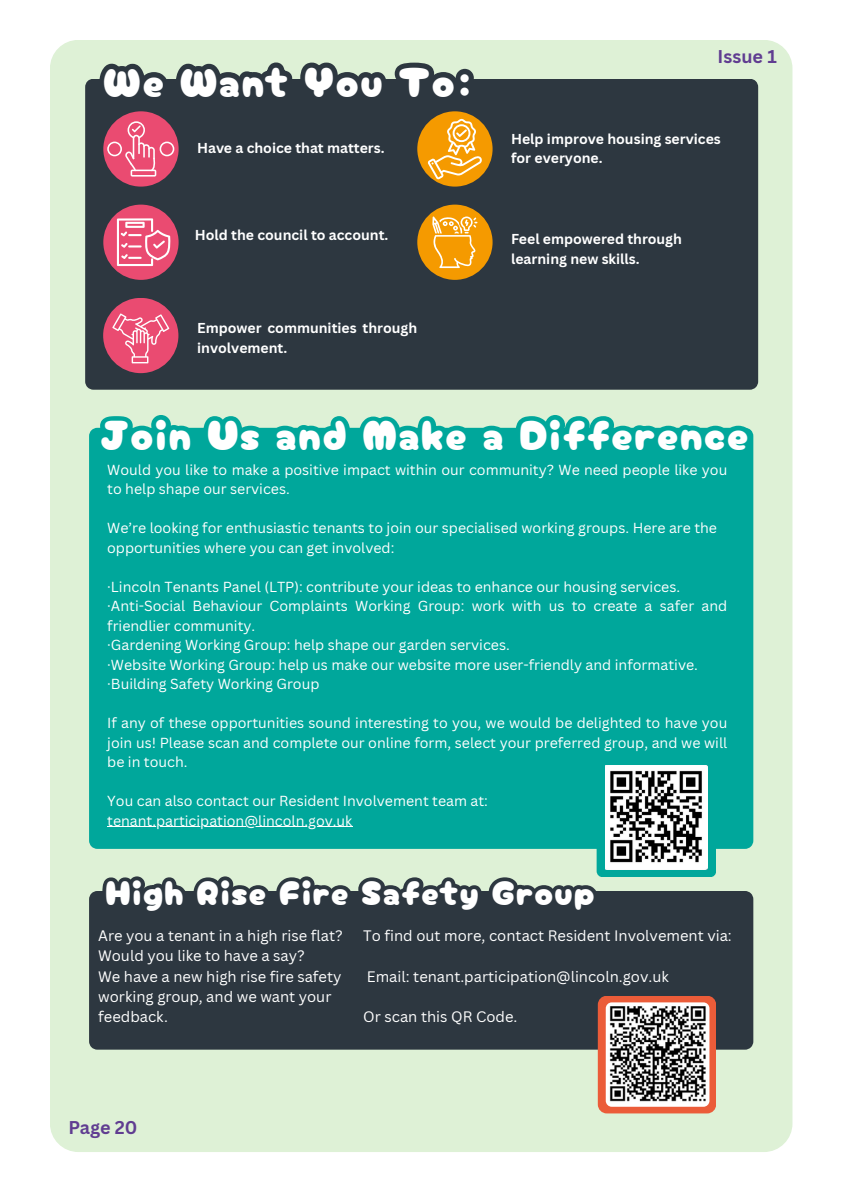
<style>
.page{position:relative;width:843px;height:1191px;background:#fff}
.page>*{position:absolute;margin:0;border:0;box-sizing:border-box;transform-origin:0 0}
.t1{font:41.6px "Cherry Bomb One";letter-spacing:.04em;color:#fff}
.t2{font:34px "Cherry Bomb One";letter-spacing:.04em;color:#fff}
.t3{font:700 18px "Canva Sans";color:#603d91}
.t4{font:14.8px/20.2px "Canva Sans";color:#fff}
.t5{font:14.2px/19.5px "Canva Sans";color:#fff}
.t6{font:700 14px/19.5px "Canva Sans";color:#fff}
</style>
<div class="page">
<div style="left:50px;top:40px;width:742px;height:1111px;background:#def1d6"></div>
<div style="left:89px;top:890px;width:663px;height:159px;background:#2d3740"></div>
<div style="left:597px;top:995px;width:118px;height:118px;background:#eb5c39"></div>
<img style="left:605px;top:1002px;width:104px;height:104px;border-radius:6px">
<div style="left:89px;top:428px;width:664px;height:420px;background:#00a79b"></div>
<hr style="left:107px;top:826px;width:245px;height:1px;background:#fff">
<div style="left:85px;top:79px;width:673px;height:310px;background:#2d3740"></div>
<svg style="left:103px;top:111px;width:75px;height:75px"></svg>
<svg style="left:107px;top:121px;width:67px;height:55px;background:#e56282"></svg>
<svg style="left:417px;top:111px;width:75px;height:75px"></svg>
<svg style="left:427px;top:119px;width:55px;height:60px;background:#f4ad36"></svg>
<svg style="left:103px;top:204px;width:75px;height:76px;fill:#ea4b71"></svg>
<svg style="left:117px;top:218px;width:54px;height:48px;background:#ef7a96"></svg>
<svg style="left:417px;top:204px;width:75px;height:76px;fill:#f59a00"></svg>
<svg style="left:432px;top:216px;width:45px;height:52px;background:#f6af36"></svg>
<svg style="left:103px;top:298px;width:75px;height:75px;fill:#ea4b71"></svg>
<svg style="left:112px;top:313px;width:57px;height:50px;background:#ec6988"></svg>
<div style="left:596px;top:757px;width:120px;height:120px;background:#00a79b"></div>
<img style="left:605px;top:765px;width:101px;height:104px">
<h1 class="t1" style="left:103px;top:48px;width:371px">We Want You To:</h1>
<p class="t3" style="left:717px;top:44px;width:61px">Issue 1</p>
<p class="t6" style="left:197px;top:138px;width:189px">Have a choice that matters.</p>
<p class="t6" style="left:511px;top:128px;width:211px">Help improve housing services for everyone.</p>
<p class="t6" style="left:195px;top:225px;width:195px">Hold the council to account.</p>
<p class="t6" style="left:511px;top:229px;width:172px">Feel empowered through learning new skills.</p>
<p class="t6" style="left:197px;top:318px;width:221px">Empower communities through involvement.</p>
<h1 class="t1" style="left:100px;top:402px;width:649px">Join Us and Make a Difference</h1>
<p class="t5" style="left:107px;top:459px;width:621px">Would you like to make a positive impact within our community? We need people like you to help shape our services.</p>
<p class="t5" style="left:107px;top:518px;width:611px">We’re looking for enthusiastic tenants to join our specialised working groups. Here are the opportunities where you can get involved:</p>
<p class="t5" style="left:107px;top:576px;width:621px">·Lincoln Tenants Panel (LTP): contribute your ideas to enhance our housing services. ·Anti-Social Behaviour Complaints Working Group: work with us to create a safer and friendlier community.<br>·Gardening Working Group: help shape our garden services.<br>·Website Working Group: help us make our website more user-friendly and informative. ·Building Safety Working Group</p>
<p class="t5" style="left:107px;top:712px;width:621px;text-align:justify">If any of these opportunities sound interesting to you, we would be delighted to have you join us! Please scan and complete our online form, select your preferred group, and we will be in touch.</p>
<p class="t5" style="left:107px;top:790px;width:382px">You can also contact our Resident Involvement team at: tenant.participation@lincoln.gov.uk</p>
<h2 class="t2" style="left:105px;top:865px;width:490px">High Rise Fire Safety Group</h2>
<p class="t4" style="left:98px;top:925px;width:246px">Are you a tenant in a high rise flat?<br>Would you like to have a say?<br>We have a new high rise fire safety working group, and we want your feedback.</p>
<p class="t4" style="left:363px;top:925px;width:370px">To find out more, contact Resident Involvement via:</p>
<p class="t4" style="left:367px;top:965px;width:303px">Email: tenant.participation@lincoln.gov.uk</p>
<p class="t4" style="left:363px;top:1006px;width:156px">Or scan this QR Code.</p>
<p class="t3" style="left:69px;top:1115px;width:70px">Page 20</p>
</div>
